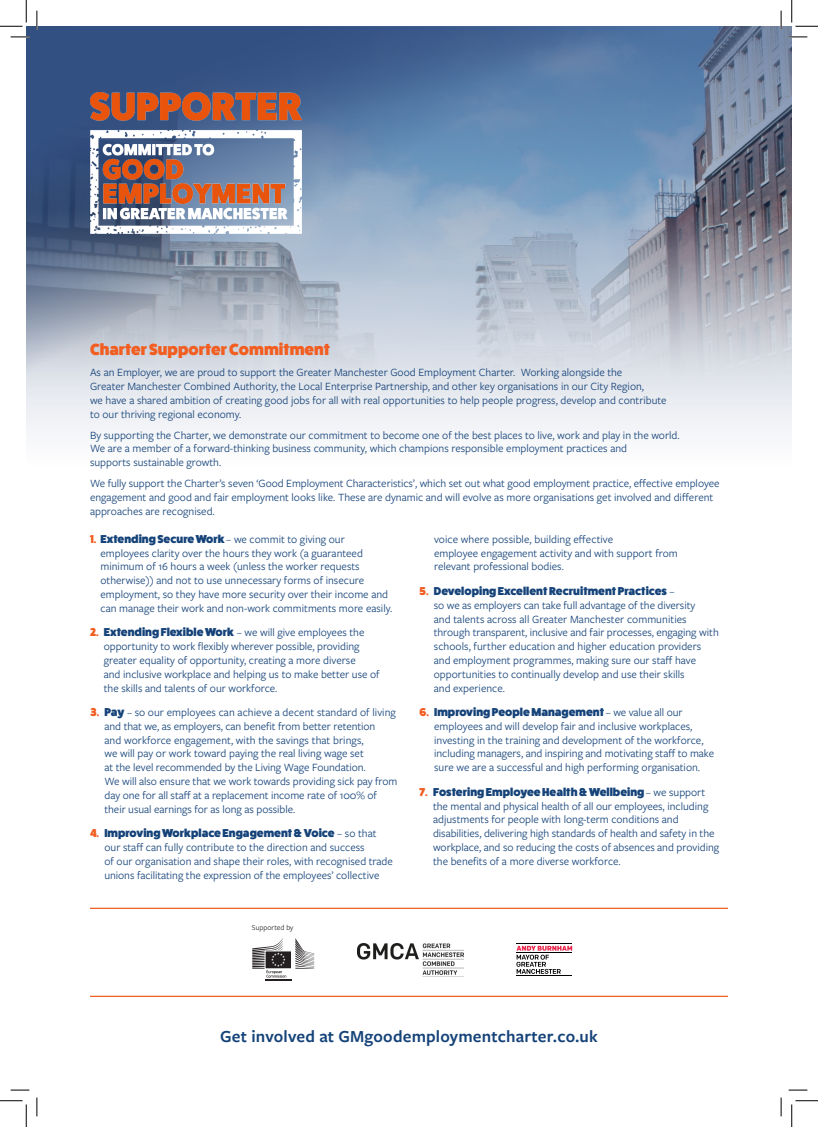
<style>
.page{position:relative;width:818px;height:1127px;background:#fff}
.page>*{position:absolute;margin:0;border:0;box-sizing:border-box;transform-origin:0 0}
.t1{font:600 17.5px "Freight Sans Pro";letter-spacing:.01em;color:#154379}
.t2{font:800 16.25px "Fat Frank";color:#f25e21}
.t3{font:11.5px/13.8px "Freight Sans Pro";color:#154379}
.t4{font:7.75px "Freight Sans Pro";color:#231f20}
.s1{font-family:"Fat Frank Free";color:#f25e21}
.s2{font-family:"Fat Frank";font-weight:800}
</style>
<div class="page">
<div style="left:26px;top:387px;width:766px;height:48px;background:#edeff4"></div>
<svg style="left:26px;top:26px;width:766px;height:360px;background:#8699b3"></svg>
<img style="left:91px;top:92px;width:211px;height:141px">
<img style="left:357px;top:943px;width:106px;height:32px">
<hr style="left:516px;top:943px;width:56px;height:1px;background:#000001">
<hr style="left:516px;top:975px;width:56px;height:1px;background:#000001">
<svg style="left:516px;top:945px;width:56px;height:28px"></svg>
<svg style="left:252px;top:938px;width:62px;height:42px"></svg>
<hr style="left:90px;top:907px;width:638px;height:1px;background:#f25e21">
<hr style="left:90px;top:995px;width:638px;height:1px;background:#f25e21">
<svg style="left:11px;top:36px;width:18px;height:2px"></svg>
<svg style="left:788px;top:36px;width:19px;height:2px"></svg>
<svg style="left:11px;top:1089px;width:18px;height:1px"></svg>
<svg style="left:788px;top:1089px;width:19px;height:1px"></svg>
<svg style="left:36px;top:11px;width:2px;height:18px"></svg>
<svg style="left:36px;top:1097px;width:2px;height:18px"></svg>
<svg style="left:780px;top:11px;width:2px;height:18px"></svg>
<svg style="left:780px;top:1097px;width:2px;height:18px"></svg>
<svg style="left:0;top:0;width:27px;height:27px"></svg>
<svg style="left:0;top:1100px;width:27px;height:26px"></svg>
<svg style="left:791px;top:0;width:27px;height:27px"></svg>
<svg style="left:791px;top:1100px;width:27px;height:26px"></svg>
<p class="t2" style="left:90px;top:340px;width:242px">Charter Supporter Commitment</p>
<p class="t3" style="left:90px;top:365px;width:578px">As an Employer, we are proud to support the Greater Manchester Good Employment Charter. Working alongside the<br>Greater Manchester Combined Authority, the Local Enterprise Partnership, and other key organisations in our City Region,<br>we have a shared ambition of creating good jobs for all with real opportunities to help people progress, develop and contribute to our thriving regional economy.</p>
<p class="t3" style="left:90px;top:427px;width:591px">By supporting the Charter, we demonstrate our commitment to become one of the best places to live, work and play in the world.<br>We are a member of a forward-thinking business community, which champions responsible employment practices and<br>supports sustainable growth.</p>
<p class="t3" style="left:90px;top:476px;width:631px">We fully support the Charter’s seven ‘Good Employment Characteristics’, which set out what good employment practice, effective employee engagement and good and fair employment looks like. These are dynamic and will evolve as more organisations get involved and different approaches are recognised.</p>
<p class="t3" style="left:100px;top:531px;width:293px;text-indent:-10px"><span class="s1">1.</span> <span class="s2">Extending Secure Work</span>– we commit to giving our employees clarity over the hours they work (a guaranteed minimum of 16 hours a week (unless the worker requests otherwise)) and not to use unnecessary forms of insecure employment, so they have more security over their income and can manage their work and non-work commitments more easily.</p>
<p class="t3" style="left:104px;top:625px;width:277px;text-indent:-14px"><span class="s1">2.</span> <span class="s2">Extending Flexible Work</span> – we will give employees the opportunity to work flexibly wherever possible, providing greater equality of opportunity, creating a more diverse<br>and inclusive workplace and helping us to make better use of the skills and talents of our workforce.</p>
<p class="t3" style="left:104px;top:704px;width:294px;text-indent:-14px"><span class="s1">3.</span> <span class="s2">Pay</span> – so our employees can achieve a decent standard of living and that we, as employers, can benefit from better retention<br>and workforce engagement, with the savings that brings,<br>we will pay or work toward paying the real living wage set<br>at the level recommended by the Living Wage Foundation.<br>We will also ensure that we work towards providing sick pay from day one for all staff at a replacement income rate of 100% of their usual earnings for as long as possible.</p>
<p class="t3" style="left:104px;top:825px;width:290px;text-indent:-14px"><span class="s1">4.</span> <span class="s2">Improving Workplace Engagement &amp; Voice</span> – so that our staff can fully contribute to the direction and success<br>of our organisation and shape their roles, with recognised trade unions facilitating the expression of the employees’ collective</p>
<p class="t3" style="left:434px;top:531px;width:245px">voice where possible, building effective<br>employee engagement activity and with support from relevant professional bodies.</p>
<p class="t3" style="left:434px;top:583px;width:287px;text-indent:-14px"><span class="s1">5.</span> <span class="s2">Developing Excellent Recruitment Practices</span> –<br>so we as employers can take full advantage of the diversity<br>and talents across all Greater Manchester communities through transparent, inclusive and fair processes, engaging with schools, further education and higher education providers and employment programmes, making sure our staff have opportunities to continually develop and use their skills<br>and experience.</p>
<p class="t3" style="left:434px;top:704px;width:281px;text-indent:-15px"><span class="s1">6.</span> <span class="s2">Improving People Management</span> – we value all our employees and will develop fair and inclusive workplaces, investing in the training and development of the workforce, including managers, and inspiring and motivating staff to make sure we are a successful and high performing organisation.</p>
<p class="t3" style="left:433px;top:784px;width:288px;text-indent:-13px"><span class="s1">7.</span> <span class="s2">Fostering Employee Health &amp; Wellbeing</span> – we support the mental and physical health of all our employees, including adjustments for people with long-term conditions and disabilities, delivering high standards of health and safety in the workplace, and so reducing the costs of absences and providing the benefits of a more diverse workforce.</p>
<p class="t4" style="left:252px;top:921px;width:43px">Supported by</p>
<p class="t1" style="left:220px;top:1024px;width:379px">Get involved at GMgoodemploymentcharter.co.uk</p>
</div>
